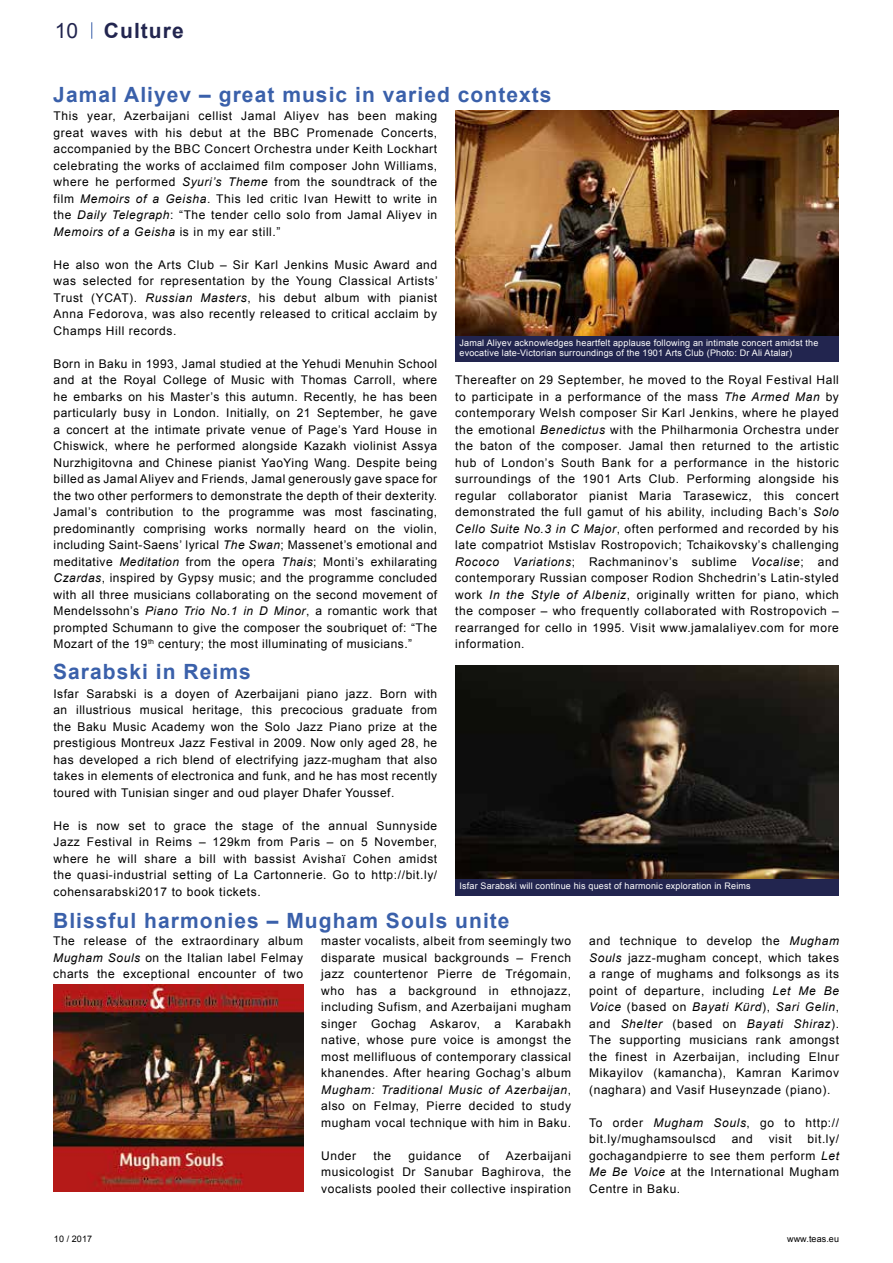
<style>
.page{position:relative;width:893px;height:1263px;background:#fff}
.page>*{position:absolute;margin:0;border:0;box-sizing:border-box;transform-origin:0 0}
.t1{font:700 21px "Arial";letter-spacing:.05em;color:#3a60aa}
.t2{font:700 21px "Arial";letter-spacing:.05em;color:#22254f}
.t3{font:12px/16.5px "Arial";letter-spacing:.05em;color:#000;text-align:justify}
.t4{font:9px/10.8px "Arial";letter-spacing:.02em;color:#fff}
.t5{font:9px "Arial";letter-spacing:.01em;color:#000}
.s1{font-weight:400}
.s2{font-style:italic}
</style>
<div class="page">
<svg style="left:91px;top:22px;width:1px;height:17px"></svg>
<img style="left:455px;top:111px;width:384px;height:225px">
<div style="left:455px;top:336px;width:384px;height:25px;background:#22254f"></div>
<img style="left:455px;top:666px;width:384px;height:213px">
<div style="left:455px;top:879px;width:384px;height:17px;background:#22254f"></div>
<img style="left:53px;top:984px;width:250px;height:208px">
<h1 class="t2" style="left:55px;top:17px;width:130px"><span class="s1">10</span> Culture</h1>
<h1 class="t1" style="left:53px;top:81px;width:500px">Jamal Aliyev – great music in varied contexts</h1>
<p class="t3" style="left:54px;top:108px;width:385px">This year, Azerbaijani cellist Jamal Aliyev has been making great waves with his debut at the BBC Promenade Concerts, accompanied by the BBC Concert Orchestra under Keith Lockhart celebrating the works of acclaimed film composer John Williams, where he performed <span class="s2">Syuri’s Theme</span> from the soundtrack of the film <span class="s2">Memoirs of a Geisha</span>. This led critic Ivan Hewitt to write in the <span class="s2">Daily Telegraph</span>: “The tender cello solo from Jamal Aliyev in <span class="s2">Memoirs of a Geisha</span> is in my ear still.”</p>
<p class="t3" style="left:54px;top:256px;width:386px">He also won the Arts Club – Sir Karl Jenkins Music Award and was selected for representation by the Young Classical Artists’ Trust (YCAT). <span class="s2">Russian Masters</span>, his debut album with pianist Anna Fedorova, was also recently released to critical acclaim by Champs Hill records.</p>
<p class="t3" style="left:54px;top:355px;width:385px">Born in Baku in 1993, Jamal studied at the Yehudi Menuhin School and at the Royal College of Music with Thomas Carroll, where he embarks on his Master’s this autumn. Recently, he has been particularly busy in London. Initially, on 21 September, he gave a concert at the intimate private venue of Page’s Yard House in Chiswick, where he performed alongside Kazakh violinist Assya Nurzhigitovna and Chinese pianist YaoYing Wang. Despite being billed as Jamal Aliyev and Friends, Jamal generously gave space for the two other performers to demonstrate the depth of their dexterity.<br>Jamal’s contribution to the programme was most fascinating, predominantly comprising works normally heard on the violin, including Saint-Saens’ lyrical <span class="s2">The Swan</span>; Massenet’s emotional and meditative <span class="s2">Meditation</span> from the opera <span class="s2">Thais</span>; Monti’s exhilarating <span class="s2">Czardas</span>, inspired by Gypsy music; and the programme concluded with all three musicians collaborating on the second movement of Mendelssohn’s <span class="s2">Piano Trio No.1 in D Minor</span>, a romantic work that prompted Schumann to give the composer the soubriquet of: “The Mozart of the 19<sup>th</sup> century; the most illuminating of musicians.”</p>
<h1 class="t1" style="left:53px;top:657px;width:199px">Sarabski in Reims</h1>
<p class="t3" style="left:53px;top:685px;width:385px">Isfar Sarabski is a doyen of Azerbaijani piano jazz. Born with an illustrious musical heritage, this precocious graduate from the Baku Music Academy won the Solo Jazz Piano prize at the prestigious Montreux Jazz Festival in 2009. Now only aged 28, he has developed a rich blend of electrifying jazz-mugham that also takes in elements of electronica and funk, and he has most recently toured with Tunisian singer and oud player Dhafer Youssef.</p>
<p class="t3" style="left:53px;top:817px;width:385px">He is now set to grace the stage of the annual Sunnyside Jazz Festival in Reims – 129km from Paris – on 5 November, where he will share a bill with bassist Avishaï Cohen amidst the quasi-industrial setting of La Cartonnerie. Go to http://bit.ly/ cohensarabski2017 to book tickets.</p>
<p class="t4" style="left:460px;top:337px;width:360px">Jamal Aliyev acknowledges heartfelt applause following an intimate concert amidst the evocative late-Victorian surroundings of the 1901 Arts Club (Photo: Dr Ali Atalar)</p>
<p class="t3" style="left:455px;top:372px;width:385px">Thereafter on 29 September, he moved to the Royal Festival Hall to participate in a performance of the mass <span class="s2">The Armed Man</span> by contemporary Welsh composer Sir Karl Jenkins, where he played the emotional <span class="s2">Benedictus</span> with the Philharmonia Orchestra under the baton of the composer. Jamal then returned to the artistic hub of London’s South Bank for a performance in the historic surroundings of the 1901 Arts Club. Performing alongside his regular collaborator pianist Maria Tarasewicz, this concert demonstrated the full gamut of his ability, including Bach’s <span class="s2">Solo Cello Suite No.3 in C Major</span>, often performed and recorded by his late compatriot Mstislav Rostropovich; Tchaikovsky’s challenging <span class="s2">Rococo Variations</span>; Rachmaninov’s sublime <span class="s2">Vocalise</span>; and contemporary Russian composer Rodion Shchedrin’s Latin-styled work <span class="s2">In the Style of Albeniz</span>, originally written for piano, which the composer – who frequently collaborated with Rostropovich – rearranged for cello in 1995. Visit www.jamalaliyev.com for more information.</p>
<p class="t4" style="left:459px;top:881px;width:293px">Isfar Sarabski will continue his quest of harmonic exploration in Reims</p>
<h1 class="t1" style="left:53px;top:906px;width:458px">Blissful harmonies – Mugham Souls unite</h1>
<p class="t3" style="left:53px;top:933px;width:251px">The release of the extraordinary album <span class="s2">Mugham Souls</span> on the Italian label Felmay charts the exceptional encounter of two</p>
<p class="t3" style="left:321px;top:933px;width:251px">master vocalists, albeit from seemingly two disparate musical backgrounds – French jazz countertenor Pierre de Trégomain, who has a background in ethnojazz, including Sufism, and Azerbaijani mugham singer Gochag Askarov, a Karabakh native, whose pure voice is amongst the most mellifluous of contemporary classical khanendes. After hearing Gochag’s album <span class="s2">Mugham: Traditional Music of Azerbaijan</span>, also on Felmay, Pierre decided to study mugham vocal technique with him in Baku.</p>
<p class="t3" style="left:321px;top:1147px;width:37px">Under</p>
<p class="t3" style="left:373px;top:1147px;width:19px">the</p>
<p class="t3" style="left:408px;top:1147px;width:54px">guidance</p>
<p class="t3" style="left:479px;top:1147px;width:12px">of</p>
<p class="t3" style="left:321px;top:1147px;width:251px;text-indent:185px">Azerbaijani musicologist Dr Sanubar Baghirova, the vocalists pooled their collective inspiration</p>
<p class="t3" style="left:589px;top:933px;width:251px">and technique to develop the <span class="s2">Mugham Souls</span> jazz-mugham concept, which takes a range of mughams and folksongs as its point of departure, including <span class="s2">Let Me Be Voice</span> (based on <span class="s2">Bayati Kürd</span>), <span class="s2">Sari Gelin</span>, and <span class="s2">Shelter</span> (based on <span class="s2">Bayati Shiraz</span>).<br>The supporting musicians rank amongst the finest in Azerbaijan, including Elnur Mikayilov (kamancha), Kamran Karimov (naghara) and Vasif Huseynzade (piano).</p>
<p class="t3" style="left:589px;top:1114px;width:251px">To order <span class="s2">Mugham Souls</span>, go to http:// bit.ly/mughamsoulscd</p>
<p class="t3" style="left:589px;top:1131px;width:251px;text-indent:218px">bit.ly/ gochagandpierre to see them perform <span class="s2">Let Me Be Voice</span> at the International Mugham Centre in Baku.</p>
<p class="t3" style="left:732px;top:1131px;width:23px">and</p>
<p class="t3" style="left:769px;top:1131px;width:25px">visit</p>
<p class="t5" style="left:54px;top:1233px;width:40px">10 / 2017</p>
<p class="t5" style="left:787px;top:1233px;width:53px">www.teas.eu</p>
</div>
